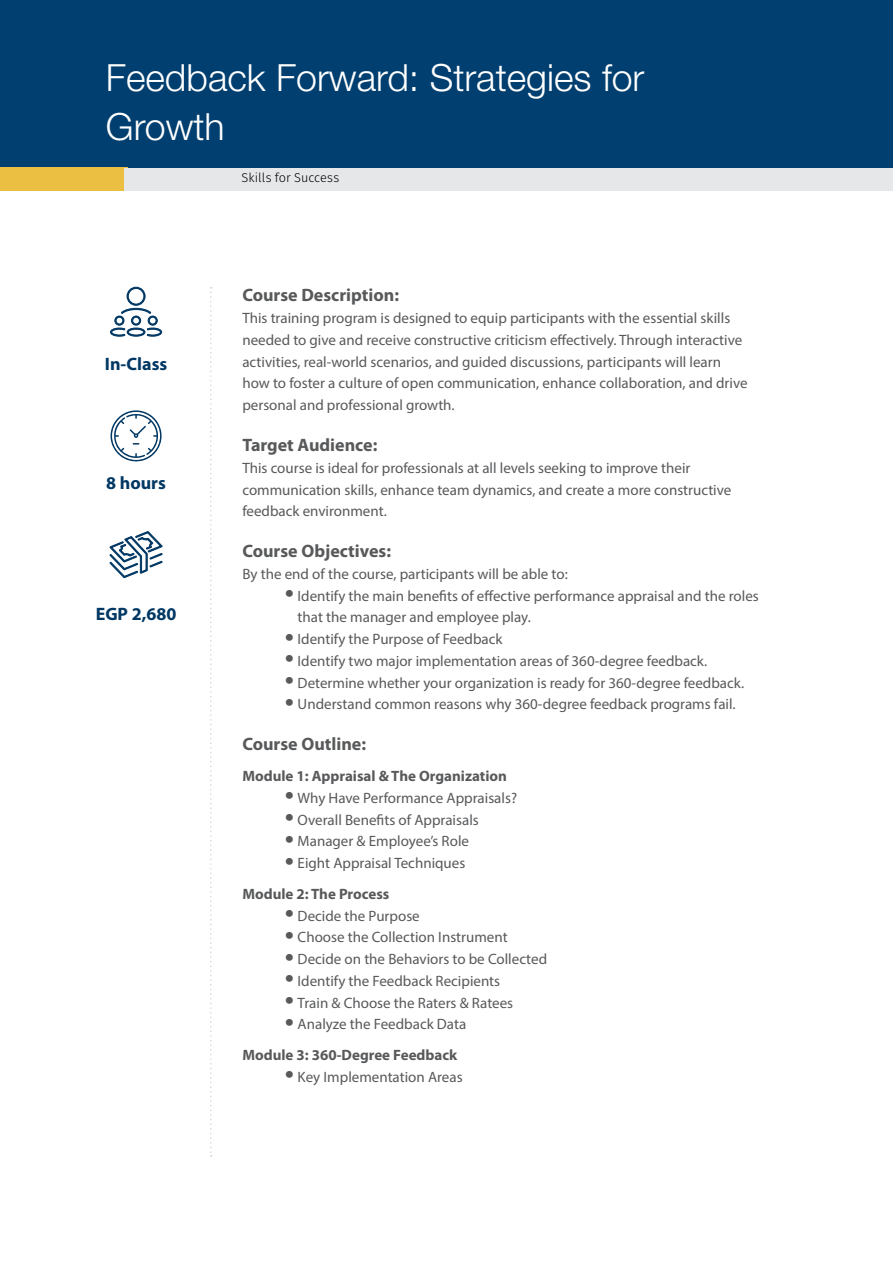
<style>
.page{position:relative;width:893px;height:1263px;background:#fff}
.page>*{position:absolute;margin:0;border:0;box-sizing:border-box;transform-origin:0 0}
.t1{font:300 37.5px/49.5px "Helvetica Neue LT Std";color:#fff}
.t2{font:700 18px "Myriad Pro";color:#58595b}
.t3{font:700 18px "Myriad Pro";color:#003763}
.t4{font:15px/21.8px "Myriad Pro";color:#58595b}
.t5{font:700 15px/30.8px "Myriad Pro";color:#58595b}
.t6{font:300 12.75px "Fira Sans";color:#000}
.s1{font-size:33px}
.s2{font-weight:700}
.s3{font-weight:400;font-size:33px}
.s4{font-weight:400}
</style>
<div class="page">
<div style="left:0;top:0;width:893px;height:168px;background:#003f70"></div>
<div style="left:0;top:168px;width:128px;height:23px;background:#ebc042"></div>
<div style="left:124px;top:168px;width:769px;height:22px;background:#e6e7e8"></div>
<svg style="left:210px;top:287px;width:2px;height:870px"></svg>
<svg style="left:110px;top:287px;width:52px;height:50px"></svg>
<svg style="left:109px;top:531px;width:54px;height:47px"></svg>
<svg style="left:111px;top:410px;width:51px;height:52px"></svg>
<h1 class="t1" style="left:106px;top:52px;width:540px">Feedback Forward: Strategies for<br>Growth</h1>
<p class="t3" style="left:105px;top:353px;width:64px">In-Class</p>
<p class="t3" style="left:106px;top:472px;width:61px">8 hours</p>
<p class="t3" style="left:96px;top:602px;width:82px">EGP 2,680</p>
<p class="t6" style="left:242px;top:169px;width:99px">Skills for Success</p>
<p class="t2" style="left:242px;top:284px;width:158px">Course Description:</p>
<p class="t4" style="left:242px;top:307px;width:507px">This training program is designed to equip participants with the essential skills needed to give and receive constructive criticism effectively. Through interactive activities, real-world scenarios, and guided discussions, participants will learn how to foster a culture of open communication, enhance collaboration, and drive personal and professional growth.</p>
<p class="t2" style="left:242px;top:433px;width:137px">Target Audience:</p>
<p class="t4" style="left:242px;top:457px;width:490px">This course is ideal for professionals at all levels seeking to improve their communication skills, enhance team dynamics, and create a more constructive feedback environment.</p>
<p class="t2" style="left:242px;top:539px;width:150px">Course Objectives:</p>
<p class="t4" style="left:242px;top:563px;width:327px">By the end of the course, participants will be able to:</p>
<p class="t4" style="left:298px;top:584px;width:463px;text-indent:-13px"><span class="s1">•</span> Identify the main benefits of effective performance appraisal and the roles that the manager and employee play.</p>
<p class="t4" style="left:285px;top:628px;width:219px"><span class="s1">•</span> Identify the Purpose of Feedback</p>
<p class="t4" style="left:285px;top:650px;width:424px"><span class="s1">•</span> Identify two major implementation areas of 360-degree feedback.</p>
<p class="t4" style="left:285px;top:671px;width:461px"><span class="s1">•</span> Determine whether your organization is ready for 360-degree feedback.</p>
<p class="t4" style="left:285px;top:693px;width:452px"><span class="s1">•</span> Understand common reasons why 360-degree feedback programs fail.</p>
<p class="t2" style="left:242px;top:732px;width:125px">Course Outline:</p>
<p class="t5" style="left:242px;top:760px;width:266px">Module 1: Appraisal &amp; The Organization</p>
<p class="t4" style="left:285px;top:787px;width:234px"><span class="s1">•</span> Why Have Performance Appraisals?</p>
<p class="t4" style="left:285px;top:808px;width:195px"><span class="s1">•</span> Overall Benefits of Appraisals</p>
<p class="t4" style="left:285px;top:830px;width:186px"><span class="s1">•</span> Manager &amp; Employee’s Role</p>
<p class="t4" style="left:242px;top:847px;width:224px;line-height:30.8px;text-indent:43px"><span class="s1">•</span> Eight Appraisal Techniques<br><span class="s2">Module 2: The Process</span></p>
<p class="t4" style="left:285px;top:904px;width:136px"><span class="s1">•</span> Decide the Purpose</p>
<p class="t4" style="left:285px;top:926px;width:224px"><span class="s1">•</span> Choose the Collection Instrument</p>
<p class="t4" style="left:285px;top:948px;width:264px"><span class="s1">•</span> Decide on the Behaviors to be Collected</p>
<p class="t4" style="left:285px;top:970px;width:217px"><span class="s1">•</span> Identify the Feedback Recipients</p>
<p class="t4" style="left:285px;top:991px;width:230px"><span class="s1">•</span> Train &amp; Choose the Raters &amp; Ratees</p>
<p class="t5" style="left:242px;top:1008px;width:225px;text-indent:43px"><span class="s3">•</span> <span class="s4">Analyze the Feedback Data<br></span>Module 3: 360-Degree Feedback</p>
<p class="t4" style="left:285px;top:1066px;width:179px"><span class="s1">•</span> Key Implementation Areas</p>
</div>
